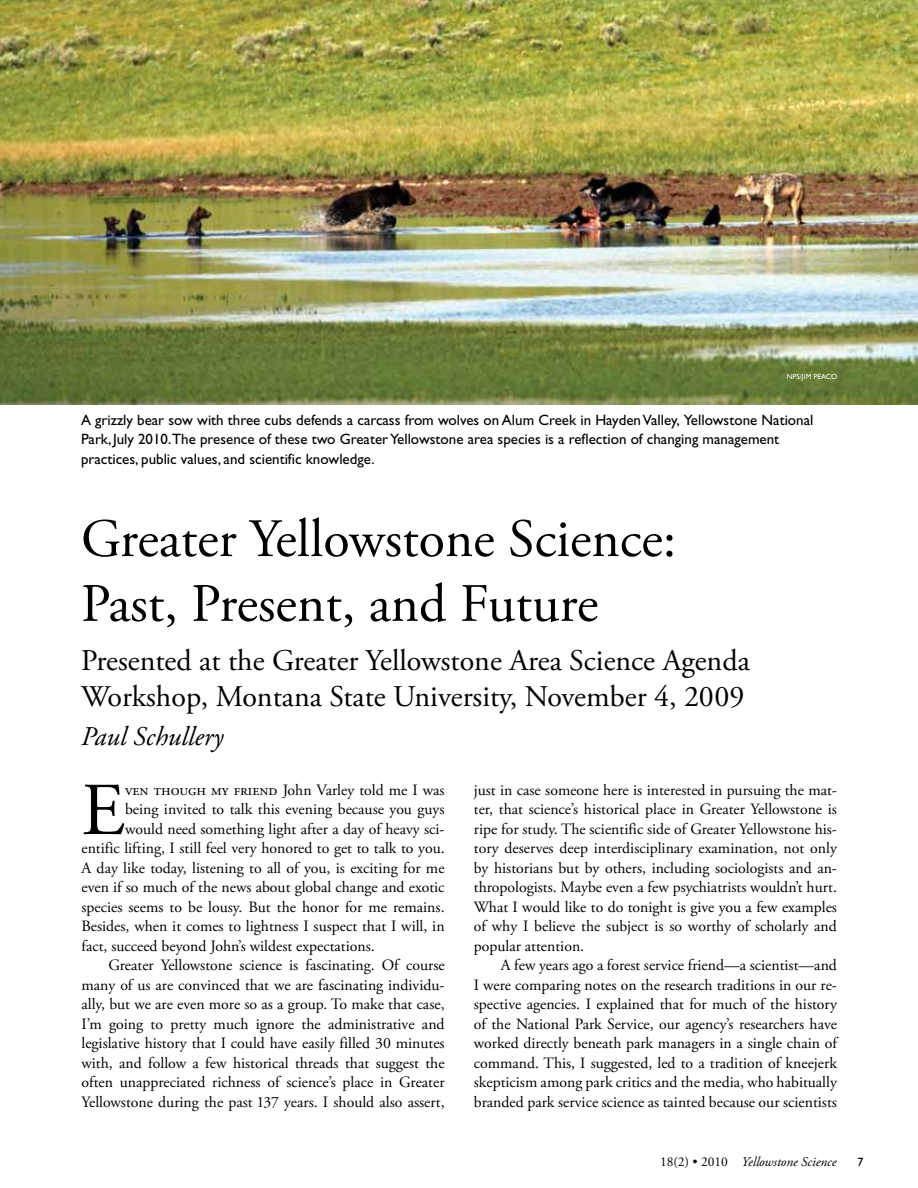
<style>
.page{position:relative;width:918px;height:1188px;background:#fff}
.page>*{position:absolute;margin:0;border:0;box-sizing:border-box;transform-origin:0 0}
.t1{font:74.55px "Adobe Garamond Pro";color:#000}
.t2{font:54px/64.8px "Adobe Garamond Pro";color:#000}
.t3{font:30px/36px "Adobe Garamond Pro";color:#000}
.t4{font:italic 27px "Adobe Garamond Pro";color:#000}
.t5{font:15.75px/19.5px "Adobe Garamond Pro";color:#000;text-align:justify}
.t6{font:15px/19.5px "Gill Sans Std";color:#000}
.t7{font:italic 13.5px "Adobe Garamond Pro";color:#000}
.t8{font:12px "Gill Sans Std";color:#000}
.t9{font:7.5px "Gill Sans Std";color:#fff}
.s1{font-style:normal}
</style>
<div class="page">
<img style="left:0;top:0;width:918px;height:405px">
<p class="t9" style="left:787px;top:372px;width:41px">NPS/Jim Peaco</p>
<p class="t6" style="left:81px;top:410px;width:734px">A grizzly bear sow with three cubs defends a carcass from wolves on Alum Creek in Hayden Valley, Yellowstone National<br>Park,July 2010.The presence of these two Greater Yellowstone area species is a reflection of changing management practices, public values, and scientific knowledge.</p>
<h2 class="t2" style="left:81px;top:508px;width:597px">Greater Yellowstone Science:<br>Past, Present, and Future</h2>
<h3 class="t3" style="left:81px;top:644px;width:670px">Presented at the Greater Yellowstone Area Science Agenda<br>Workshop, Montana State University, November 4, 2009</h3>
<h3 class="t4" style="left:81px;top:721px;width:144px">Paul Schullery</h3>
<h1 class="t1" style="left:81px;top:766px;width:45px">E</h1>
<p class="t5" style="left:125px;top:781px;width:321px">ven though my friend John Varley told me I was</p>
<p class="t5" style="left:125px;top:800px;width:321px">being invited to talk this evening because you guys</p>
<p class="t5" style="left:125px;top:820px;width:321px">would need something light after a day of heavy sci-</p>
<p class="t5" style="left:81px;top:839px;width:365px">entific lifting, I still feel very honored to get to talk to you.</p>
<p class="t5" style="left:81px;top:859px;width:365px">A day like today, listening to all of you, is exciting for me</p>
<p class="t5" style="left:81px;top:878px;width:365px">even if so much of the news about global change and exotic</p>
<p class="t5" style="left:81px;top:898px;width:365px">species seems to be lousy. But the honor for me remains.</p>
<p class="t5" style="left:81px;top:917px;width:365px">Besides, when it comes to lightness I suspect that I will, in</p>
<p class="t5" style="left:81px;top:937px;width:295px">fact, succeed beyond John’s wildest expectations.</p>
<p class="t5" style="left:108px;top:956px;width:338px">Greater Yellowstone science is fascinating. Of course</p>
<p class="t5" style="left:81px;top:976px;width:365px">many of us are convinced that we are fascinating individu-</p>
<p class="t5" style="left:81px;top:995px;width:365px">ally, but we are even more so as a group. To make that case,</p>
<p class="t5" style="left:81px;top:1015px;width:365px">I’m going to pretty much ignore the administrative and</p>
<p class="t5" style="left:81px;top:1034px;width:365px">legislative history that I could have easily filled 30 minutes</p>
<p class="t5" style="left:81px;top:1054px;width:365px">with, and follow a few historical threads that suggest the</p>
<p class="t5" style="left:81px;top:1073px;width:365px">often unappreciated richness of science’s place in Greater</p>
<p class="t5" style="left:81px;top:1093px;width:365px">Yellowstone during the past 137 years. I should also assert,</p>
<p class="t5" style="left:474px;top:781px;width:365px">just in case someone here is interested in pursuing the mat&shy;ter, that science’s historical place in Greater Yellowstone is ripe for study. The scientific side of Greater Yellowstone his&shy;tory deserves deep interdisciplinary examination, not only by historians but by others, including sociologists and an&shy;thropologists. Maybe even a few psychiatrists wouldn’t hurt.<br>What I would like to do tonight is give you a few examples of why I believe the subject is so worthy of scholarly and popular attention.</p>
<p class="t5" style="left:474px;top:956px;width:365px;text-indent:27px">A few years ago a forest service friend—a scientist—and I were comparing notes on the research traditions in our re&shy;spective agencies. I explained that for much of the history of the National Park Service, our agency’s researchers have worked directly beneath park managers in a single chain of command. This, I suggested, led to a tradition of kneejerk skepticism among park critics and the media, who habitually branded park service science as tainted because our scientists</p>
<p class="t7" style="left:660px;top:1153px;width:178px"><span class="s1">18(2) • 2010</span> Yellowstone Science</p>
<p class="t8" style="left:858px;top:1155px;width:7px">7</p>
</div>
